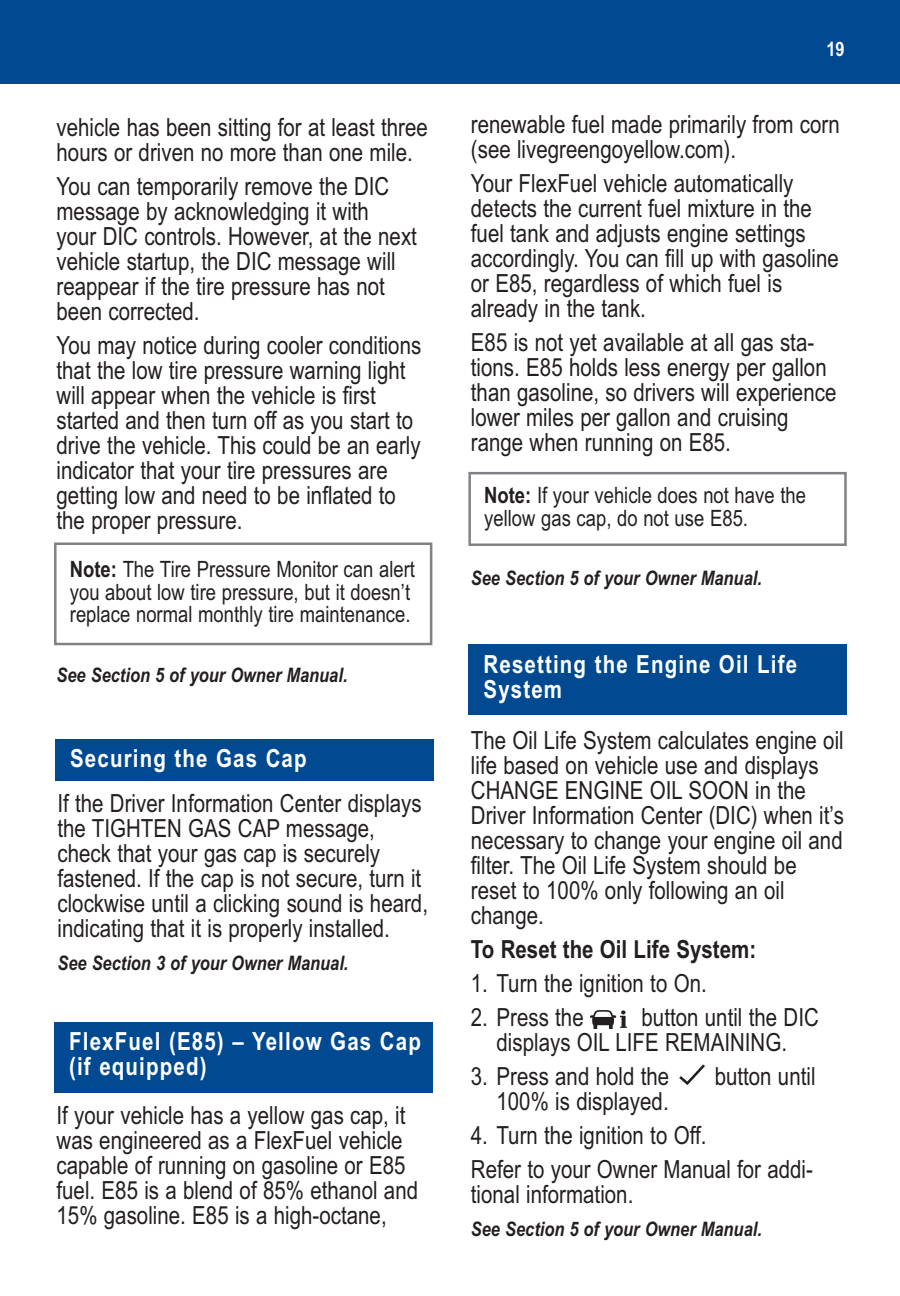
<style>
.page{position:relative;width:900px;height:1296px;background:#fff}
.page>*{position:absolute;margin:0;border:0;box-sizing:border-box;transform-origin:0 0}
.t1{font:25px/25px "Arial Narrow";color:#231f20}
.t2{font:700 25px/25px "Arial Narrow";letter-spacing:.045em;color:#fff}
.t3{font:700 25px "Arial Narrow";color:#231f20}
.t4{font:22.5px/22.5px "Arial Narrow";color:#231f20}
.t5{font:italic 700 20px "Arial Narrow";color:#231f20}
.t6{font:700 20px "Arial Narrow";color:#fff}
.s1{font-weight:700}
</style>
<div class="page">
<div style="left:0;top:0;width:899px;height:83px;background:#014a91"></div>
<svg style="left:679px;top:1064px;width:25px;height:21px"></svg>
<svg style="left:590px;top:1010px;width:36px;height:19px"></svg>
<div style="left:468px;top:644px;width:378px;height:71px;background:#014a91"></div>
<div style="left:55px;top:739px;width:378px;height:41px;background:#014a91"></div>
<div style="left:54px;top:1022px;width:378px;height:70px;background:#014a91"></div>
<div style="left:54px;top:542px;width:378px;height:103px;border:2px solid #808285"></div>
<div style="left:468px;top:472px;width:378px;height:74px;border:2px solid #808285"></div>
<p class="t1" style="left:57px;top:115px;width:372px">vehicle has been sitting for at least three hours or driven no more than one mile.</p>
<p class="t1" style="left:57px;top:174px;width:362px">You can temporarily remove the DIC message by acknowledging it with<br>your DIC controls. However, at the next vehicle startup, the DIC message will reappear if the tire pressure has not been corrected.</p>
<p class="t1" style="left:57px;top:333px;width:366px">You may notice during cooler conditions that the low tire pressure warning light will appear when the vehicle is first started and then turn off as you start to drive the vehicle. This could be an early indicator that your tire pressures are getting low and need to be inflated to the proper pressure.</p>
<p class="t4" style="left:70px;top:558px;width:346px"><span class="s1">Note:</span> The Tire Pressure Monitor can alert you about low tire pressure, but it doesn’t replace normal monthly tire maintenance.</p>
<p class="t5" style="left:57px;top:663px;width:292px">See Section 5 of your Owner Manual.</p>
<p class="t2" style="left:70px;top:746px;width:238px">Securing the Gas Cap</p>
<p class="t1" style="left:57px;top:791px;width:372px">If the Driver Information Center displays the TIGHTEN GAS CAP message, check that your gas cap is securely fastened. If the cap is not secure, turn it clockwise until a clicking sound is heard, indicating that it is properly installed.</p>
<p class="t5" style="left:57px;top:951px;width:292px">See Section 3 of your Owner Manual.</p>
<p class="t2" style="left:69px;top:1029px;width:353px">FlexFuel (E85) – Yellow Gas Cap (if equipped)</p>
<p class="t1" style="left:57px;top:1103px;width:363px">If your vehicle has a yellow gas cap, it was engineered as a FlexFuel vehicle capable of running on gasoline or E85 fuel. E85 is a blend of 85% ethanol and 15% gasoline. E85 is a high-octane,</p>
<p class="t6" style="left:826px;top:37px;width:20px">19</p>
<p class="t1" style="left:470px;top:112px;width:370px">renewable fuel made primarily from corn (see livegreengoyellow.com).</p>
<p class="t1" style="left:470px;top:171px;width:369px">Your FlexFuel vehicle automatically detects the current fuel mixture in the fuel tank and adjusts engine settings accordingly. You can fill up with gasoline or E85, regardless of which fuel is already in the tank.</p>
<p class="t1" style="left:470px;top:330px;width:367px">E85 is not yet available at all gas sta&shy;tions. E85 holds less energy per gallon than gasoline, so drivers will experience lower miles per gallon and cruising range when running on E85.</p>
<p class="t4" style="left:484px;top:484px;width:323px"><span class="s1">Note:</span> If your vehicle does not have the yellow gas cap, do not use E85.</p>
<p class="t5" style="left:470px;top:567px;width:292px">See Section 5 of your Owner Manual.</p>
<p class="t2" style="left:483px;top:652px;width:315px">Resetting the Engine Oil Life<br>System</p>
<p class="t1" style="left:470px;top:728px;width:374px">The Oil Life System calculates engine oil life based on vehicle use and displays CHANGE ENGINE OIL SOON in the Driver Information Center (DIC) when it’s necessary to change your engine oil and filter. The Oil Life System should be reset to 100% only following an oil change.</p>
<p class="t3" style="left:470px;top:934px;width:287px">To Reset the Oil Life System:</p>
<p class="t1" style="left:470px;top:971px;width:237px">1. Turn the ignition to On.</p>
<p class="t1" style="left:470px;top:1005px;width:114px">2. Press the</p>
<p class="t1" style="left:496px;top:1005px;width:324px;text-indent:145px">button until the DIC displays OIL LIFE REMAINING.</p>
<p class="t1" style="left:470px;top:1064px;width:200px">3. Press and hold the</p>
<p class="t1" style="left:714px;top:1064px;width:102px">button until</p>
<p class="t1" style="left:496px;top:1089px;width:174px">100% is displayed.</p>
<p class="t1" style="left:470px;top:1118px;width:343px;line-height:34px">4. Turn the ignition to Off.<br>Refer to your Owner Manual for addi-</p>
<p class="t1" style="left:470px;top:1182px;width:164px">tional information.</p>
<p class="t5" style="left:470px;top:1217px;width:292px">See Section 5 of your Owner Manual.</p>
</div>
